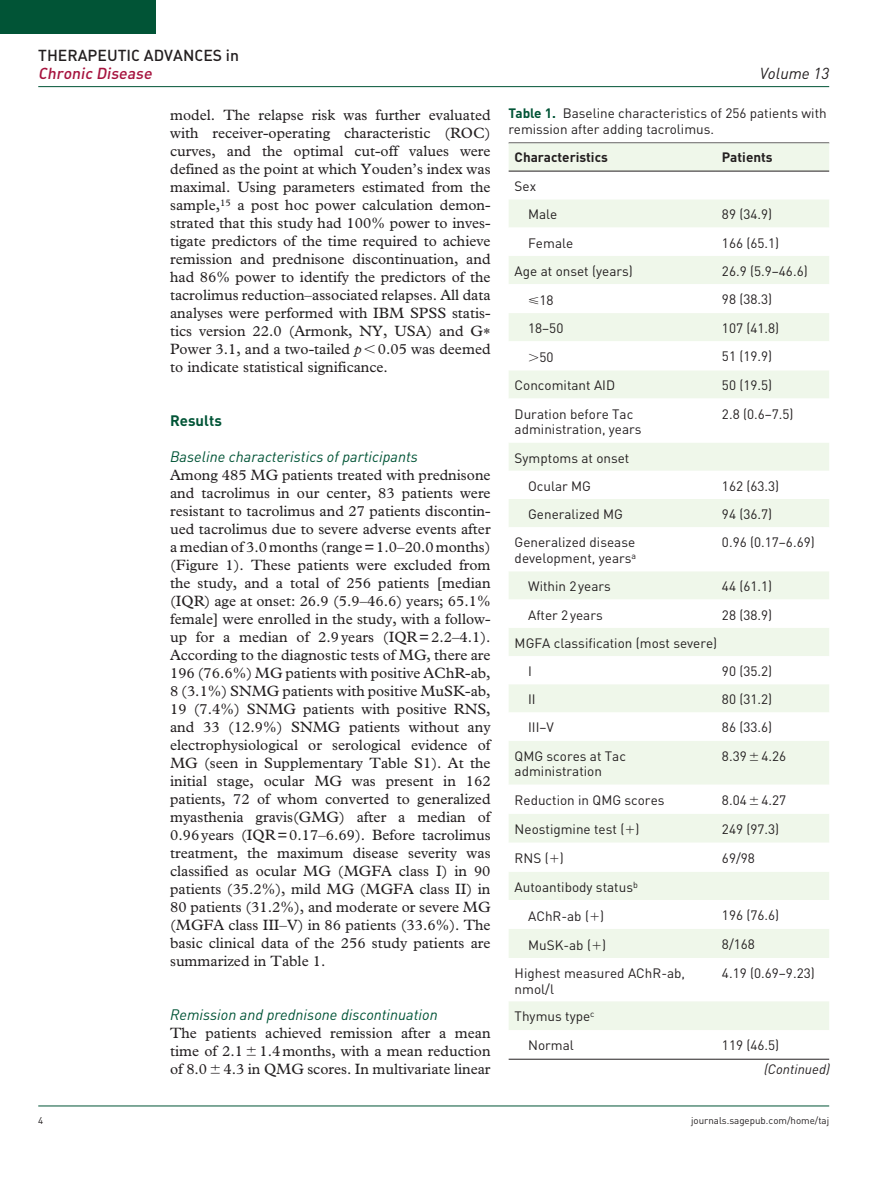
<style>
.page{position:relative;width:893px;height:1191px;background:#fff}
.page>*{position:absolute;margin:0;border:0;box-sizing:border-box;transform-origin:0 0}
.t1{font:15.75px "DIN Medium Alternate";color:#231f20}
.t2{font:italic 15.75px "DIN Medium Alternate";color:#a6133e}
.t3{font:italic 15.75px "DIN";color:#231f20}
.t4{font:15px/18px "Plantin Std";color:#231f20;text-align:justify}
.t5{font:italic 15px "DIN";color:#015436}
.t6{font:700 15px "DIN";color:#015436}
.t7{font:13.5px/15.8px "DIN";color:#231f20}
.t8{font:700 13.5px "DIN";color:#231f20}
.t9{font:italic 13.5px "DIN";color:#231f20}
.t10{font:9.75px "DIN";color:#231f20}
.s1{font-style:italic}
.s2{font-weight:700;color:#015436}
</style>
<div class="page">
<hr style="left:38px;top:86px;width:791px;height:1px;background:#015436">
<hr style="left:38px;top:1105px;width:791px;height:1px;background:#015436">
<div style="left:0;top:0;width:155px;height:34px;background:#015436"></div>
<svg style="left:509px;top:143px;width:320px;height:28px;background:#ebf2e6"></svg>
<svg style="left:509px;top:200px;width:320px;height:830px"></svg>
<hr style="left:509px;top:171px;width:207px;height:1px;background:#231f20">
<hr style="left:716px;top:171px;width:113px;height:1px;background:#231f20">
<hr style="left:509px;top:1058px;width:207px;height:1px;background:#231f20">
<hr style="left:716px;top:1058px;width:113px;height:1px;background:#231f20">
<svg style="left:529px;top:354px;width:9px;height:7px"></svg>
<svg style="left:750px;top:753px;width:8px;height:8px"></svg>
<svg style="left:750px;top:797px;width:8px;height:8px"></svg>
<svg style="left:626px;top:826px;width:8px;height:8px"></svg>
<svg style="left:550px;top:855px;width:8px;height:8px"></svg>
<svg style="left:591px;top:912px;width:8px;height:8px"></svg>
<svg style="left:593px;top:941px;width:8px;height:8px"></svg>
<p class="t1" style="left:38px;top:45px;width:202px">THERAPEUTIC ADVANCES IN</p>
<p class="t2" style="left:38px;top:63px;width:118px">Chronic Disease</p>
<p class="t4" style="left:170px;top:106px;width:322px;text-align:left">model. The relapse risk was further evaluated with receiver-operating characteristic (ROC) curves, and the optimal cut-off values were defined as the point at which Youden’s index was maximal. Using parameters estimated from the sample,<sup>15</sup> a post hoc power calculation demon&shy;strated that this study had 100% power to inves&shy;tigate predictors of the time required to achieve remission and prednisone discontinuation, and had 86% power to identify the predictors of the tacrolimus reduction–associated relapses. All data analyses were performed with IBM SPSS statis&shy;tics version 22.0 (Armonk, NY, USA) and G Power 3.1, and a two-tailed <span class="s1">p</span> 0.05 was deemed to indicate statistical significance.</p>
<p class="t6" style="left:170px;top:411px;width:53px">Results</p>
<p class="t5" style="left:170px;top:447px;width:249px">Baseline characteristics of participants</p>
<p class="t4" style="left:170px;top:466px;width:322px">Among 485 MG patients treated with prednisone and tacrolimus in our center, 83 patients were resistant to tacrolimus and 27 patients discontin&shy;ued tacrolimus due to severe adverse events after a median of 3.0months (range=1.0–20.0months) (Figure 1). These patients were excluded from the study, and a total of 256 patients [median (IQR) age at onset: 26.9 (5.9–46.6) years; 65.1% female] were enrolled in the study, with a follow&shy;up for a median of 2.9years (IQR=2.2–4.1).<br>According to the diagnostic tests of MG, there are 196 (76.6%) MG patients with positive AChR-ab, 8 (3.1%) SNMG patients with positive MuSK-ab, 19 (7.4%) SNMG patients with positive RNS, and 33 (12.9%) SNMG patients without any electrophysiological or serological evidence of MG (seen in Supplementary Table S1). At the initial stage, ocular MG was present in 162 patients, 72 of whom converted to generalized myasthenia gravis(GMG) after a median of 0.96years (IQR=0.17–6.69). Before tacrolimus treatment, the maximum disease severity was classified as ocular MG (MGFA class I) in 90 patients (35.2%), mild MG (MGFA class II) in 80 patients (31.2%), and moderate or severe MG (MGFA class III–V) in 86 patients (33.6%). The basic clinical data of the 256 study patients are summarized in Table 1.</p>
<p class="t5" style="left:170px;top:1005px;width:269px">Remission and prednisone discontinuation</p>
<p class="t4" style="left:170px;top:1024px;width:322px">The patients achieved remission after a mean time of 2.1 1.4months, with a mean reduction of 8.0 4.3 in QMG scores. In multivariate linear</p>
<p class="t3" style="left:760px;top:63px;width:71px">Volume 13</p>
<p class="t7" style="left:509px;top:105px;width:320px"><span class="s2">Table 1.</span> Baseline characteristics of 256 patients with remission after adding tacrolimus.</p>
<p class="t8" style="left:515px;top:148px;width:95px">Characteristics</p>
<p class="t8" style="left:722px;top:148px;width:52px">Patients</p>
<p class="t7" style="left:528px;top:172px;width:31px;line-height:28.2px;text-indent:-14px">Sex<br>Male</p>
<p class="t7" style="left:722px;top:206px;width:52px">89 (34.9)</p>
<p class="t7" style="left:528px;top:234px;width:47px">Female</p>
<p class="t7" style="left:722px;top:234px;width:59px">166 (65.1)</p>
<p class="t7" style="left:515px;top:263px;width:120px">Age at onset (years)</p>
<p class="t7" style="left:722px;top:263px;width:87px">26.9 (5.9–46.6)</p>
<p class="t7" style="left:528px;top:292px;width:27px">⩽18</p>
<p class="t7" style="left:722px;top:291px;width:52px">98 (38.3)</p>
<p class="t7" style="left:528px;top:320px;width:37px">18–50</p>
<p class="t7" style="left:722px;top:320px;width:59px">107 (41.8)</p>
<p class="t7" style="left:539px;top:349px;width:16px">50</p>
<p class="t7" style="left:722px;top:348px;width:52px">51 (19.9)</p>
<p class="t7" style="left:515px;top:377px;width:102px">Concomitant AID</p>
<p class="t7" style="left:722px;top:377px;width:52px">50 (19.5)</p>
<p class="t7" style="left:515px;top:405px;width:128px">Duration before Tac administration, years</p>
<p class="t7" style="left:722px;top:405px;width:73px">2.8 (0.6–7.5)</p>
<p class="t7" style="left:528px;top:443px;width:103px;line-height:28.2px;text-indent:-14px">Symptoms at onset<br>Ocular MG</p>
<p class="t7" style="left:722px;top:478px;width:59px">162 (63.3)</p>
<p class="t7" style="left:528px;top:506px;width:96px">Generalized MG</p>
<p class="t7" style="left:722px;top:506px;width:52px">94 (36.7)</p>
<p class="t7" style="left:515px;top:534px;width:123px">Generalized disease development, years<sup>a</sup></p>
<p class="t7" style="left:722px;top:534px;width:94px">0.96 (0.17–6.69)</p>
<p class="t7" style="left:528px;top:578px;width:84px">Within 2years</p>
<p class="t7" style="left:722px;top:578px;width:52px">44 (61.1)</p>
<p class="t7" style="left:528px;top:606px;width:76px">After 2years</p>
<p class="t7" style="left:722px;top:606px;width:52px">28 (38.9)</p>
<p class="t7" style="left:528px;top:628px;width:191px;line-height:28.2px;text-indent:-14px">MGFA classification (most severe)<br>I</p>
<p class="t7" style="left:722px;top:663px;width:52px">90 (35.2)</p>
<p class="t7" style="left:528px;top:691px;width:9px">II</p>
<p class="t7" style="left:722px;top:691px;width:52px">80 (31.2)</p>
<p class="t7" style="left:528px;top:719px;width:27px">III–V</p>
<p class="t7" style="left:722px;top:719px;width:52px">86 (33.6)</p>
<p class="t7" style="left:515px;top:747px;width:113px">QMG scores at Tac administration</p>
<p class="t7" style="left:722px;top:748px;width:66px">8.39 4.26</p>
<p class="t7" style="left:515px;top:791px;width:151px">Reduction in QMG scores</p>
<p class="t7" style="left:722px;top:792px;width:66px">8.04 4.27</p>
<p class="t7" style="left:515px;top:821px;width:126px">Neostigmine test ( )</p>
<p class="t7" style="left:722px;top:820px;width:59px">249 (97.3)</p>
<p class="t7" style="left:515px;top:850px;width:51px">RNS ( )</p>
<p class="t7" style="left:722px;top:849px;width:34px">69/98</p>
<p class="t7" style="left:528px;top:872px;width:111px;line-height:29px;text-indent:-13px">Autoantibody status<sup>b<br></sup>AChR-ab ( )</p>
<p class="t7" style="left:722px;top:907px;width:59px">196 (76.6)</p>
<p class="t7" style="left:528px;top:936px;width:80px">MuSK-ab ( )</p>
<p class="t7" style="left:722px;top:936px;width:34px">8/168</p>
<p class="t7" style="left:515px;top:965px;width:172px">Highest measured AChR-ab, nmol/l</p>
<p class="t7" style="left:722px;top:965px;width:94px">4.19 (0.69–9.23)</p>
<p class="t7" style="left:515px;top:1001px;width:81px;line-height:29px;text-align:center">Thymus type<sup>c<br></sup>Normal</p>
<p class="t7" style="left:722px;top:1037px;width:59px">119 (46.5)</p>
<p class="t9" style="left:764px;top:1060px;width:67px">(Continued)</p>
<p class="t10" style="left:38px;top:1114px;width:7px">4</p>
<p class="t10" style="left:691px;top:1114px;width:140px">journals.sagepub.com/home/taj</p>
</div>
